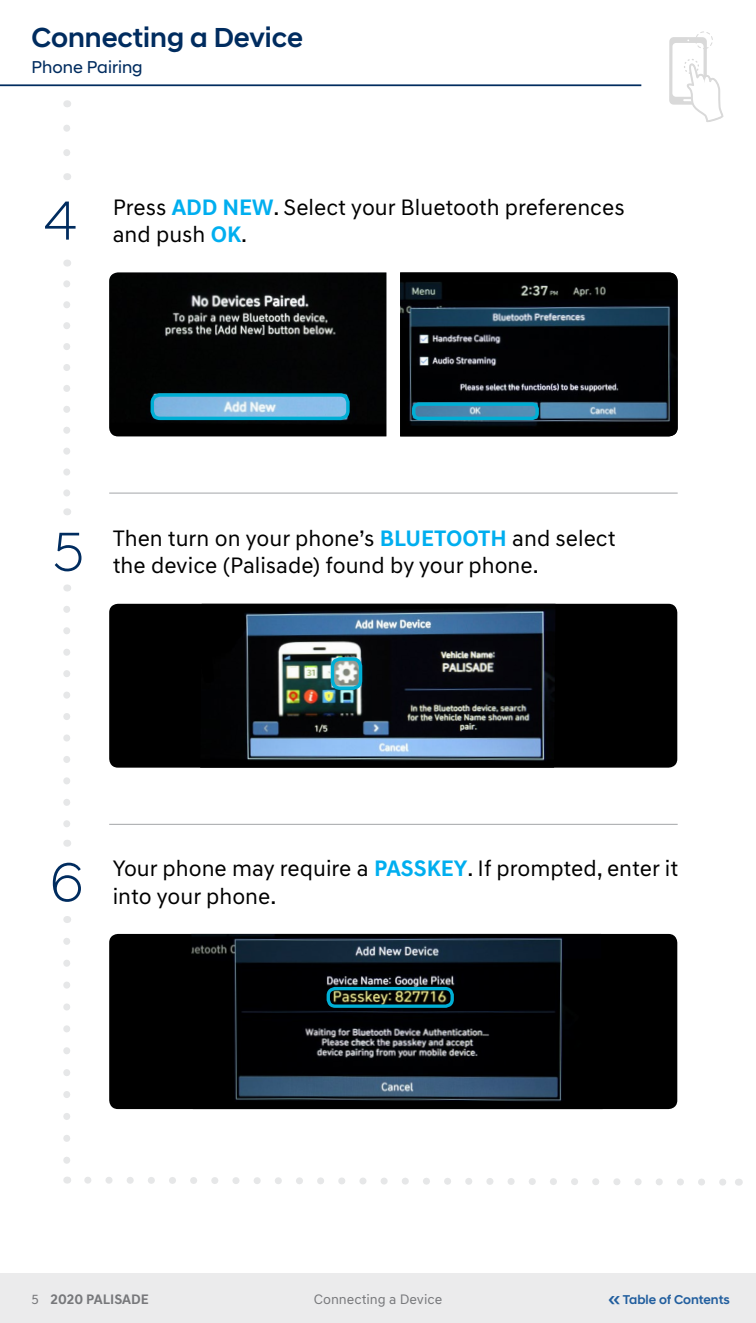
<style>
.page{position:relative;width:756px;height:1323px;background:#fff}
.page>*{position:absolute;margin:0;border:0;box-sizing:border-box;transform-origin:0 0}
.t1{font:300 56px "Hyundai Sans Head";color:#002c5f}
.t2{font:500 28px "Hyundai Sans Head";color:#002c5f}
.t3{font:22.75px/27.3px "Hyundai Sans Text";color:#000}
.t4{font:17.5px "Hyundai Sans Head";color:#002c5f}
.t5{font:14px "Hyundai Sans Text";color:#77787b}
.t6{font:700 14px "Hyundai Sans Text";color:#77787b}
.t7{font:500 12.95px "Hyundai Sans Head";letter-spacing:-.005em;color:#215e9e}
.s1{font-weight:700;color:#00aeef}
.s2{font-weight:400}
.s3{font-size:19.6px}
</style>
<div class="page">
<div style="left:0;top:1274px;width:756px;height:49px;background:#ebebec"></div>
<svg style="left:63px;top:128px;width:7px;height:28px"></svg>
<svg style="left:63px;top:284px;width:7px;height:213px"></svg>
<svg style="left:63px;top:609px;width:7px;height:218px"></svg>
<hr style="left:0;top:84px;width:641px;height:2px;background:#002c5f">
<hr style="left:109px;top:493px;width:569px;height:1px;background:#a3a5a8">
<hr style="left:109px;top:824px;width:569px;height:1px;background:#a3a5a8">
<svg style="left:669px;top:31px;width:55px;height:91px"></svg>
<svg style="left:63px;top:941px;width:7px;height:223px"></svg>
<svg style="left:84px;top:1177px;width:655px;height:9px"></svg>
<div style="left:109px;top:934px;width:568px;height:175px;background:#000;border-radius:9px"></div>
<img style="left:191px;top:934px;width:373px;height:168px">
<div style="left:327px;top:987px;width:127px;height:21px;border:3px solid #00afd5;border-radius:7px"></div>
<div style="left:109px;top:604px;width:568px;height:164px;background:#000;border-radius:9px"></div>
<img style="left:200px;top:609px;width:356px;height:159px">
<div style="left:331px;top:657px;width:31px;height:33px;border:3px solid #00afd5;border-radius:8px"></div>
<img style="left:109px;top:273px;width:277px;height:163px">
<img style="left:400px;top:273px;width:278px;height:163px">
<div style="left:151px;top:393px;width:199px;height:27px;border:3px solid #00afd5;border-radius:8px"></div>
<div style="left:412px;top:402px;width:127px;height:18px;border:3px solid #00afd5;border-radius:5px"></div>
<p class="t2" style="left:32px;top:21px;width:273px">Connecting a Device</p>
<p class="t4" style="left:32px;top:56px;width:113px">Phone Pairing</p>
<h1 class="t1" style="left:44px;top:187px;width:34px">4</h1>
<p class="t3" style="left:113px;top:193px;width:513px">Press <span class="s1">ADD NEW</span>. Select your Bluetooth preferences and push <span class="s1">OK</span>.</p>
<h1 class="t1" style="left:53px;top:519px;width:32px">5</h1>
<p class="t3" style="left:113px;top:525px;width:504px">Then turn on your phone’s <span class="s1">BLUETOOTH</span> and select the device (Palisade) found by your phone.</p>
<h1 class="t1" style="left:50px;top:849px;width:35px">6</h1>
<p class="t3" style="left:113px;top:855px;width:567px">Your phone may require a <span class="s1">PASSKEY</span>. If prompted, enter it into your phone.</p>
<p class="t6" style="left:32px;top:1290px;width:119px"><span class="s2">5</span> 2020 PALISADE</p>
<p class="t5" style="left:314px;top:1291px;width:130px">Connecting a Device</p>
<p class="t7" style="left:609px;top:1292px;width:123px"><span class="s3">«</span> Table of Contents</p>
</div>
